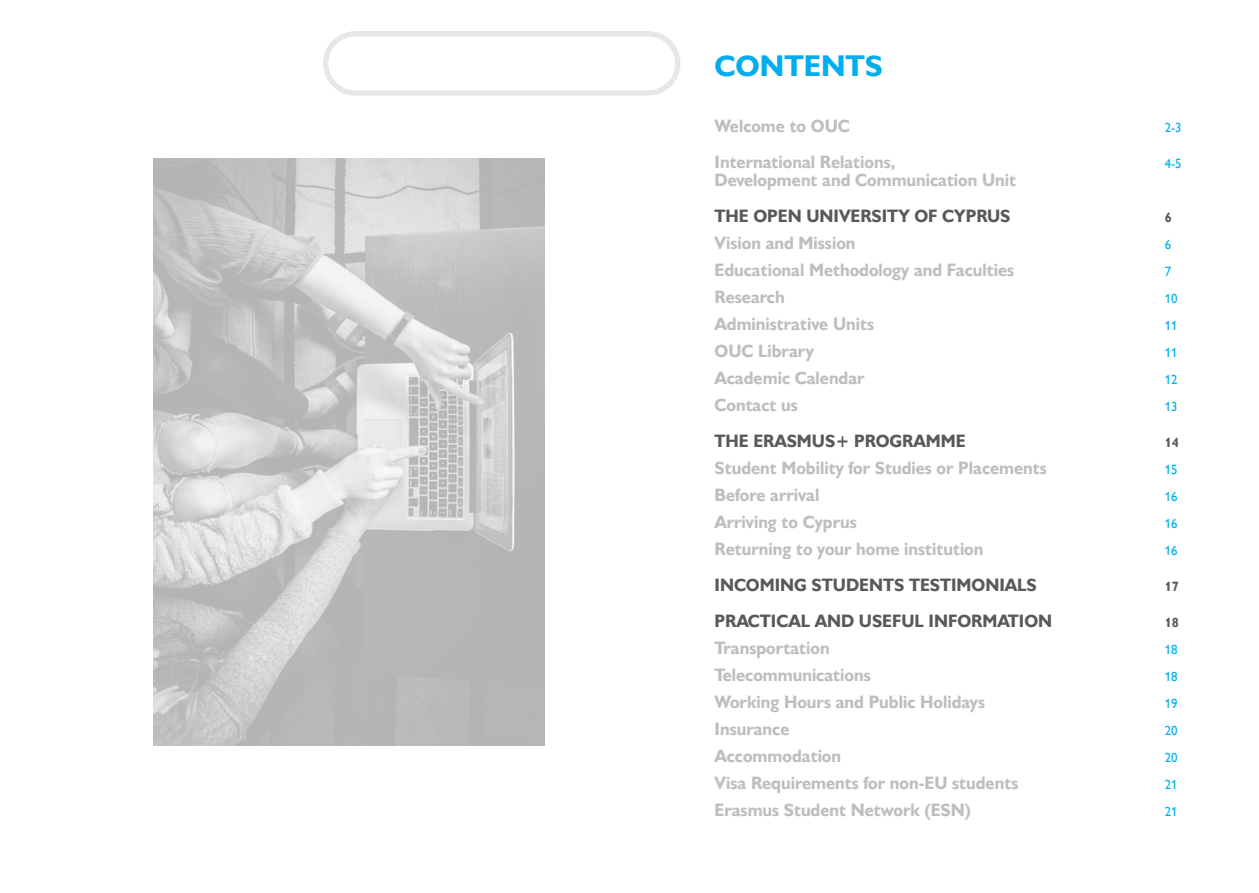
<style>
.page{position:relative;width:1259px;height:893px;background:#fff}
.page>*{position:absolute;margin:0;border:0;box-sizing:border-box;transform-origin:0 0}
.t1{font:700 30px "Gill Sans Hel TF";color:#00aeef}
.t2{font:700 18px "Gill Sans Hel TF";color:#bcbec0;scale:.95 1}
.t3{font:700 18px "Gill Sans Hel TF";color:#58595b;scale:.95 1}
.t4{font:13.5px "Gill Sans Hel TF";color:#00aeef;scale:.95 1}
.t5{font:700 13.5px "Gill Sans Hel TF";color:#58595b;scale:.95 1}
</style>
<div class="page">
<svg style="left:323px;top:31px;width:358px;height:65px"></svg>
<img style="left:153px;top:159px;width:391px;height:587px">
<h1 class="t1" style="left:714px;top:48px;width:170px">CONTENTS</h1>
<p class="t2" style="left:714px;top:115px;width:144px">Welcome to OUC</p>
<p class="t4" style="left:1164px;top:120px;width:19px">2-3</p>
<p class="t2" style="left:714px;top:151px;width:192px">International Relations,</p>
<p class="t4" style="left:1164px;top:156px;width:19px">4-5</p>
<p class="t2" style="left:714px;top:169px;width:319px">Development and Communication Unit</p>
<p class="t3" style="left:714px;top:205px;width:313px">THE OPEN UNIVERSITY OF CYPRUS</p>
<p class="t5" style="left:1164px;top:209px;width:9px">6</p>
<p class="t2" style="left:714px;top:232px;width:150px">Vision and Mission</p>
<p class="t4" style="left:1164px;top:237px;width:8px">6</p>
<p class="t2" style="left:714px;top:259px;width:317px">Educational Methodology and Faculties</p>
<p class="t4" style="left:1164px;top:264px;width:8px">7</p>
<p class="t2" style="left:714px;top:286px;width:75px">Research</p>
<p class="t4" style="left:1164px;top:291px;width:15px">10</p>
<p class="t2" style="left:714px;top:313px;width:169px">Administrative Units</p>
<p class="t4" style="left:1164px;top:318px;width:15px">11</p>
<p class="t2" style="left:714px;top:340px;width:106px">OUC Library</p>
<p class="t4" style="left:1164px;top:345px;width:15px">11</p>
<p class="t2" style="left:714px;top:367px;width:159px">Academic Calendar</p>
<p class="t4" style="left:1164px;top:372px;width:15px">12</p>
<p class="t2" style="left:714px;top:394px;width:89px">Contact us</p>
<p class="t4" style="left:1164px;top:399px;width:15px">13</p>
<p class="t3" style="left:714px;top:430px;width:266px">THE ERASMUS+ PROGRAMME</p>
<p class="t5" style="left:1164px;top:434px;width:16px">14</p>
<p class="t2" style="left:714px;top:457px;width:351px">Student Mobility for Studies or Placements</p>
<p class="t4" style="left:1164px;top:462px;width:15px">15</p>
<p class="t2" style="left:714px;top:484px;width:112px">Before arrival</p>
<p class="t4" style="left:1164px;top:489px;width:15px">16</p>
<p class="t2" style="left:714px;top:511px;width:151px">Arriving to Cyprus</p>
<p class="t4" style="left:1164px;top:516px;width:15px">16</p>
<p class="t2" style="left:714px;top:538px;width:285px">Returning to your home institution</p>
<p class="t4" style="left:1164px;top:543px;width:15px">16</p>
<p class="t3" style="left:714px;top:574px;width:340px">INCOMING STUDENTS TESTIMONIALS</p>
<p class="t5" style="left:1164px;top:578px;width:16px">17</p>
<p class="t3" style="left:714px;top:610px;width:357px">PRACTICAL AND USEFUL INFORMATION</p>
<p class="t5" style="left:1164px;top:614px;width:16px">18</p>
<p class="t2" style="left:714px;top:637px;width:123px">Transportation</p>
<p class="t4" style="left:1164px;top:642px;width:15px">18</p>
<p class="t2" style="left:714px;top:664px;width:166px">Telecommunications</p>
<p class="t4" style="left:1164px;top:669px;width:15px">18</p>
<p class="t2" style="left:714px;top:691px;width:286px">Working Hours and Public Holidays</p>
<p class="t4" style="left:1164px;top:696px;width:15px">19</p>
<p class="t2" style="left:714px;top:718px;width:80px">Insurance</p>
<p class="t4" style="left:1164px;top:723px;width:15px">20</p>
<p class="t2" style="left:714px;top:745px;width:135px">Accommodation</p>
<p class="t4" style="left:1164px;top:750px;width:15px">20</p>
<p class="t2" style="left:714px;top:772px;width:321px">Visa Requirements for non-EU students</p>
<p class="t4" style="left:1164px;top:777px;width:15px">21</p>
<p class="t2" style="left:714px;top:799px;width:271px">Erasmus Student Network (ESN)</p>
<p class="t4" style="left:1164px;top:804px;width:15px">21</p>
</div>
